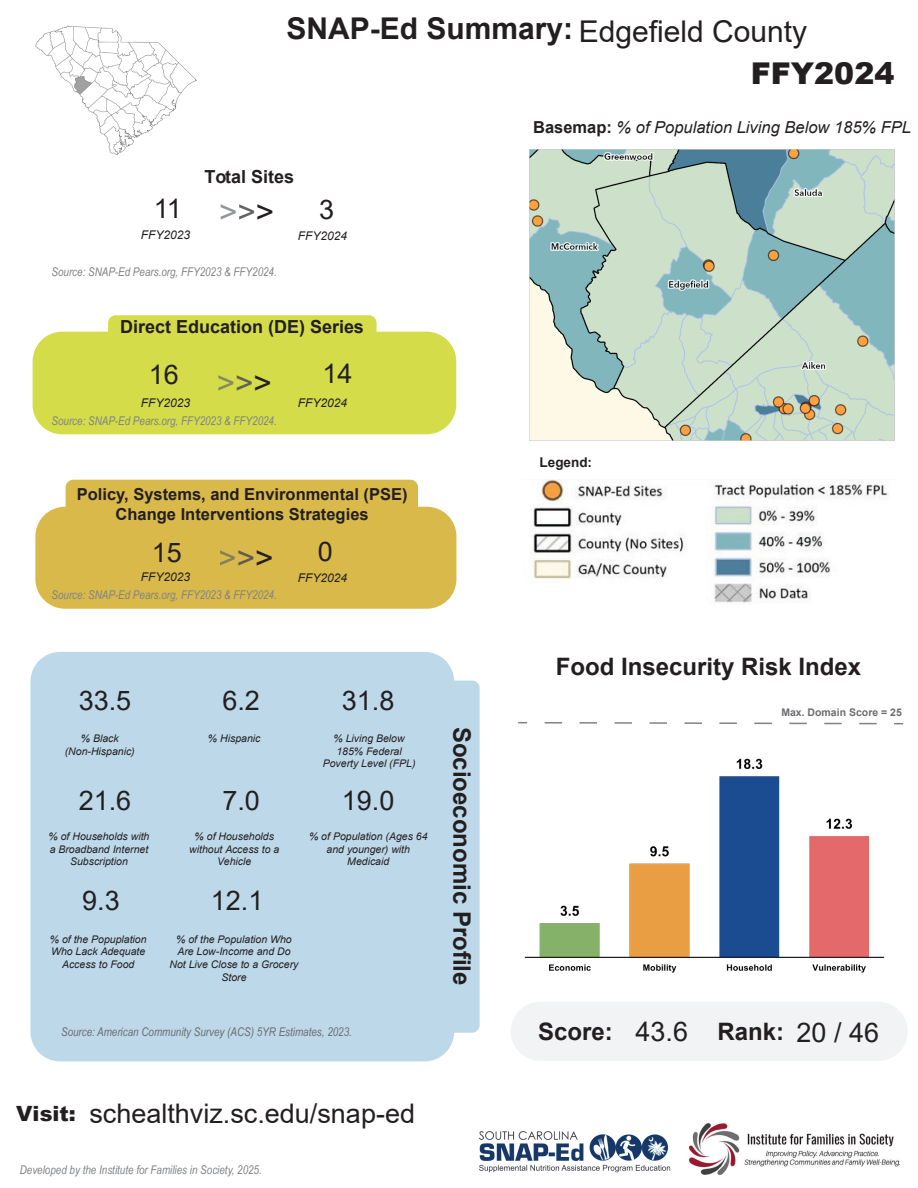
<style>
.page{position:relative;width:918px;height:1188px;background:#fff}
.page>*{position:absolute;margin:0;border:0;box-sizing:border-box;transform-origin:0 0}
.t1{font:31.5px "Arial";color:#868a62}
.t2{font:31.5px "Arial";color:#887e5e}
.t3{font:31.5px "Arial";color:#939598}
.t4{font:700 30px "Arial";color:#231f20}
.t5{font:30px "Arial";color:#231f20}
.t6{font:900 30px "Arial";color:#231f20}
.t7{font:27px "Arial";color:#231f20}
.t8{font:700 24px "Arial";color:#231f20}
.t9{font:900 21px "Arial";color:#231f20}
.t10{font:700 18px "Arial";color:#231f20}
.t11{font:700 16.5px/19.8px "Arial";color:#231f20;text-align:center}
.t12{font:italic 16.5px "Arial";color:#231f20}
.t13{font:700 13.5px "Arial";color:#231f20}
.t14{font:italic 12px "Arial Narrow";color:#808285}
.t15{font:italic 12px "Arial Narrow";color:#6c6d70}
.t16{font:italic 12px "Arial";color:#231f20}
.t17{font:italic 10.5px/12.6px "Arial";color:#231f20;text-align:center}
.t18{font:700 10.5px "Arial";color:#6c6d70}
.s1{color:#636366}
.s2{color:#231f20}
.s3{color:#5e6153}
.s4{color:#5e5b50}
.s5{font-weight:700;font-style:normal}
</style>
<div class="page">
<div style="left:35px;top:507px;width:421px;height:102px;background:#d9b94a;border-radius:30px"></div>
<div style="left:33px;top:332px;width:423px;height:102px;background:#d4dc4a;border-radius:30px"></div>
<div style="left:108px;top:315px;width:269px;height:31px;background:#d4dc4a;border-radius:8px"></div>
<div style="left:66px;top:480px;width:352px;height:36px;background:#d9b94a;border-radius:8px"></div>
<div style="left:30px;top:652px;width:424px;height:409px;background:#bdd8e9;border-radius:30px"></div>
<div style="left:443px;top:681px;width:37px;height:352px;background:#bdd8e9;border-radius:8px"></div>
<img style="left:689px;top:1124px;width:210px;height:51px">
<img style="left:479px;top:1131px;width:192px;height:42px">
<img style="left:531px;top:479px;width:358px;height:124px">
<div style="left:511px;top:1002px;width:397px;height:59px;background:#f2f3f4;border-radius:30px"></div>
<svg style="left:859px;top:723px;width:18px;height:1px"></svg>
<svg style="left:824px;top:723px;width:18px;height:1px"></svg>
<svg style="left:789px;top:723px;width:18px;height:1px"></svg>
<svg style="left:754px;top:723px;width:18px;height:1px"></svg>
<svg style="left:719px;top:722px;width:18px;height:2px"></svg>
<svg style="left:684px;top:722px;width:18px;height:2px"></svg>
<svg style="left:650px;top:722px;width:17px;height:2px"></svg>
<svg style="left:615px;top:722px;width:17px;height:2px"></svg>
<svg style="left:580px;top:722px;width:17px;height:2px"></svg>
<svg style="left:545px;top:722px;width:17px;height:2px"></svg>
<img style="left:524px;top:758px;width:361px;height:215px">
<img style="left:529px;top:150px;width:366px;height:290px">
<img style="left:35px;top:25px;width:162px;height:131px">
<h2 class="t4" style="left:287px;top:7px;width:288px">SNAP-Ed Summary:</h2>
<p class="t5" style="left:579px;top:10px;width:230px">Edgefield County</p>
<h2 class="t6" style="left:751px;top:51px;width:145px">FFY2024</h2>
<h3 class="t10" style="left:205px;top:164px;width:91px">Total Sites</h3>
<p class="t7" style="left:154px;top:190px;width:30px">11</p>
<p class="t7" style="left:319px;top:190px;width:17px">3</p>
<h1 class="t3" style="left:219px;top:190px;width:57px">&gt;<span class="s1">&gt;</span><span class="s2">&gt;</span></h1>
<p class="t16" style="left:141px;top:227px;width:51px">FFY2023</p>
<p class="t16" style="left:298px;top:228px;width:51px">FFY2024</p>
<p class="t14" style="left:51px;top:263px;width:227px">Source: SNAP-Ed Pears.org, FFY2023 &amp; FFY2024.</p>
<h3 class="t10" style="left:120px;top:314px;width:245px">Direct Education (DE) Series</h3>
<p class="t7" style="left:149px;top:356px;width:32px">16</p>
<p class="t7" style="left:322px;top:355px;width:32px">14</p>
<h1 class="t1" style="left:217px;top:361px;width:57px">&gt;<span class="s3">&gt;</span><span class="s2">&gt;</span></h1>
<p class="t16" style="left:141px;top:395px;width:51px">FFY2023</p>
<p class="t16" style="left:298px;top:395px;width:51px">FFY2024</p>
<p class="t14" style="left:51px;top:413px;width:227px">Source: SNAP-Ed Pears.org, FFY2023 &amp; FFY2024.</p>
<h3 class="t11" style="left:77px;top:484px;width:332px">Policy, Systems, and Environmental (PSE)<br>Change Interventions Strategies</h3>
<p class="t7" style="left:152px;top:534px;width:32px">15</p>
<p class="t7" style="left:318px;top:533px;width:17px">0</p>
<h1 class="t2" style="left:218px;top:536px;width:57px">&gt;<span class="s4">&gt;</span><span class="s2">&gt;</span></h1>
<p class="t16" style="left:141px;top:570px;width:51px">FFY2023</p>
<p class="t16" style="left:298px;top:570px;width:51px">FFY2024</p>
<p class="t14" style="left:51px;top:587px;width:227px">Source: SNAP-Ed Pears.org, FFY2023 &amp; FFY2024.</p>
<p class="t7" style="left:79px;top:682px;width:54px">33.5</p>
<p class="t7" style="left:222px;top:682px;width:39px">6.2</p>
<p class="t7" style="left:342px;top:682px;width:54px">31.8</p>
<p class="t17" style="left:65px;top:732px;width:72px">% Black (Non-Hispanic)</p>
<p class="t17" style="left:208px;top:732px;width:54px">% Hispanic</p>
<p class="t17" style="left:323px;top:732px;width:94px">% Living Below<br>185% Federal<br>Poverty Level (FPL)</p>
<p class="t7" style="left:79px;top:782px;width:54px">21.6</p>
<p class="t7" style="left:222px;top:782px;width:39px">7.0</p>
<p class="t7" style="left:342px;top:782px;width:54px">19.0</p>
<p class="t17" style="left:49px;top:830px;width:102px">% of Households with a Broadband Internet<br>Subscription</p>
<p class="t17" style="left:189px;top:830px;width:92px">% of Households without Access to a<br>Vehicle</p>
<p class="t17" style="left:309px;top:830px;width:120px">% of Population (Ages 64 and younger) with<br>Medicaid</p>
<p class="t7" style="left:82px;top:882px;width:39px">9.3</p>
<p class="t7" style="left:211px;top:882px;width:54px">12.1</p>
<p class="t17" style="left:50px;top:933px;width:98px">% of the Popuplation<br>Who Lack Adequate<br>Access to Food</p>
<p class="t17" style="left:170px;top:933px;width:131px">% of the Population Who<br>Are Low-Income and Do<br>Not Live Close to a Grocery<br>Store</p>
<p class="t15" style="left:61px;top:1024px;width:292px">Source: American Community Survey (ACS) 5YR Estimates, 2023.</p>
<h3 class="t8" style="left:479px;top:727px;width:260px;rotate:90deg">Socioeconomic Profile</h3>
<h3 class="t9" style="left:16px;top:1098px;width:61px">Visit:</h3>
<p class="t7" style="left:89px;top:1095px;width:327px">schealthviz.sc.edu/snap-ed</p>
<p class="t14" style="left:20px;top:1161px;width:244px">Developed by the Institute for Families in Society, 2025.</p>
<h3 class="t12" style="left:533px;top:117px;width:379px"><span class="s5">Basemap:</span> % of Population Living Below 185% FPL</h3>
<p class="t13" style="left:540px;top:453px;width:54px">Legend:</p>
<h3 class="t8" style="left:556px;top:650px;width:307px">Food Insecurity Risk Index</h3>
<p class="t18" style="left:781px;top:705px;width:122px">Max. Domain Score = 25</p>
<p class="t7" style="left:636px;top:1013px;width:54px">43.6</p>
<p class="t7" style="left:797px;top:1014px;width:84px">20 / 46</p>
<h3 class="t8" style="left:538px;top:1015px;width:76px">Score:</h3>
<h3 class="t8" style="left:718px;top:1015px;width:68px">Rank:</h3>
</div>
